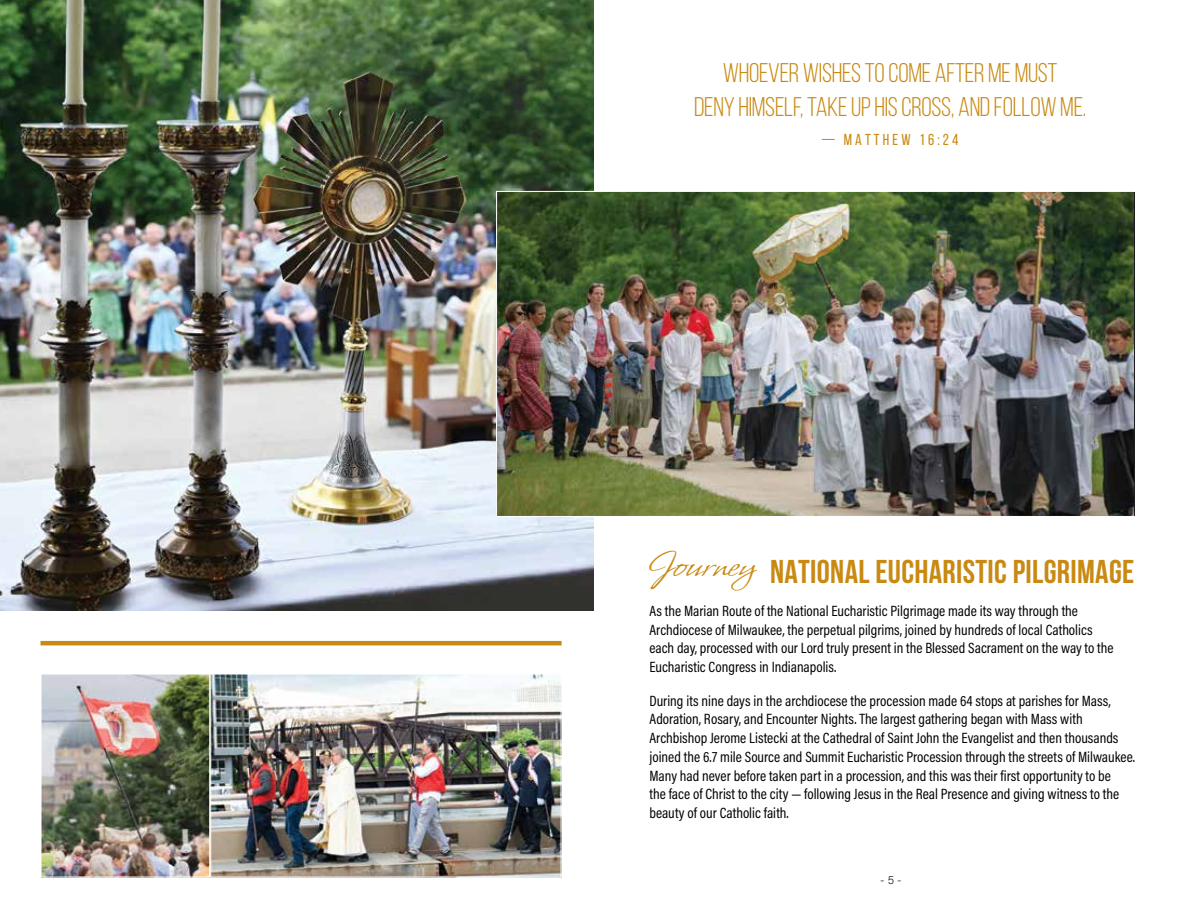
<style>
.page{position:relative;width:1188px;height:918px;background:#fff}
.page>*{position:absolute;margin:0;border:0;box-sizing:border-box;transform-origin:0 0}
.t1{font:40.5px "Whisper";color:#c88a12}
.t2{font:700 33px "Bebas Neue";letter-spacing:.01em;color:#c88a12}
.t3{font:27px/34.5px "Bebas Neue";letter-spacing:-.01em;color:#c88a12;text-align:center}
.t4{font:15.9px "Bebas Neue";letter-spacing:.2em;color:#c88a12}
.t5{font:15px/18.8px "Acumin Pro Cond";color:#000}
.t6{font:200 12px "Acumin Pro";color:#000}
</style>
<div class="page">
<img style="left:0;top:0;width:594px;height:611px">
<img style="left:212px;top:676px;width:348px;height:200px">
<div style="left:210px;top:674px;width:352px;height:204px;border:1px solid #fff"></div>
<img style="left:42px;top:676px;width:166px;height:200px">
<div style="left:40px;top:674px;width:170px;height:204px;border:1px solid #fff"></div>
<hr style="left:40px;top:641px;width:522px;height:4px;background:#c88a12">
<img style="left:498px;top:193px;width:636px;height:322px">
<h3 class="t3" style="left:694px;top:55px;width:394px">WHOEVER WISHES TO COME AFTER ME MUST<br>DENY HIMSELF, TAKE UP HIS CROSS, AND FOLLOW ME.</h3>
<p class="t4" style="left:822px;top:131px;width:138px">— MATTHEW 16:24</p>
<h1 class="t1" style="left:648px;top:545px;width:109px">Journey</h1>
<h2 class="t2" style="left:770px;top:554px;width:366px">NATIONAL EUCHARISTIC PILGRIMAGE</h2>
<p class="t5" style="left:650px;top:601px;width:466px">As the Marian Route of the National Eucharistic Pilgrimage made its way through the Archdiocese of Milwaukee, the perpetual pilgrims, joined by hundreds of local Catholics each day, processed with our Lord truly present in the Blessed Sacrament on the way to the Eucharistic Congress in Indianapolis.</p>
<p class="t5" style="left:650px;top:691px;width:487px">During its nine days in the archdiocese the procession made 64 stops at parishes for Mass, Adoration, Rosary, and Encounter Nights. The largest gathering began with Mass with Archbishop Jerome Listecki at the Cathedral of Saint John the Evangelist and then thousands joined the 6.7 mile Source and Summit Eucharistic Procession through the streets of Milwaukee.<br>Many had never before taken part in a procession, and this was their first opportunity to be<br>the face of Christ to the city — following Jesus in the Real Presence and giving witness to the beauty of our Catholic faith.</p>
<p class="t6" style="left:880px;top:871px;width:23px">- 5 -</p>
</div>
